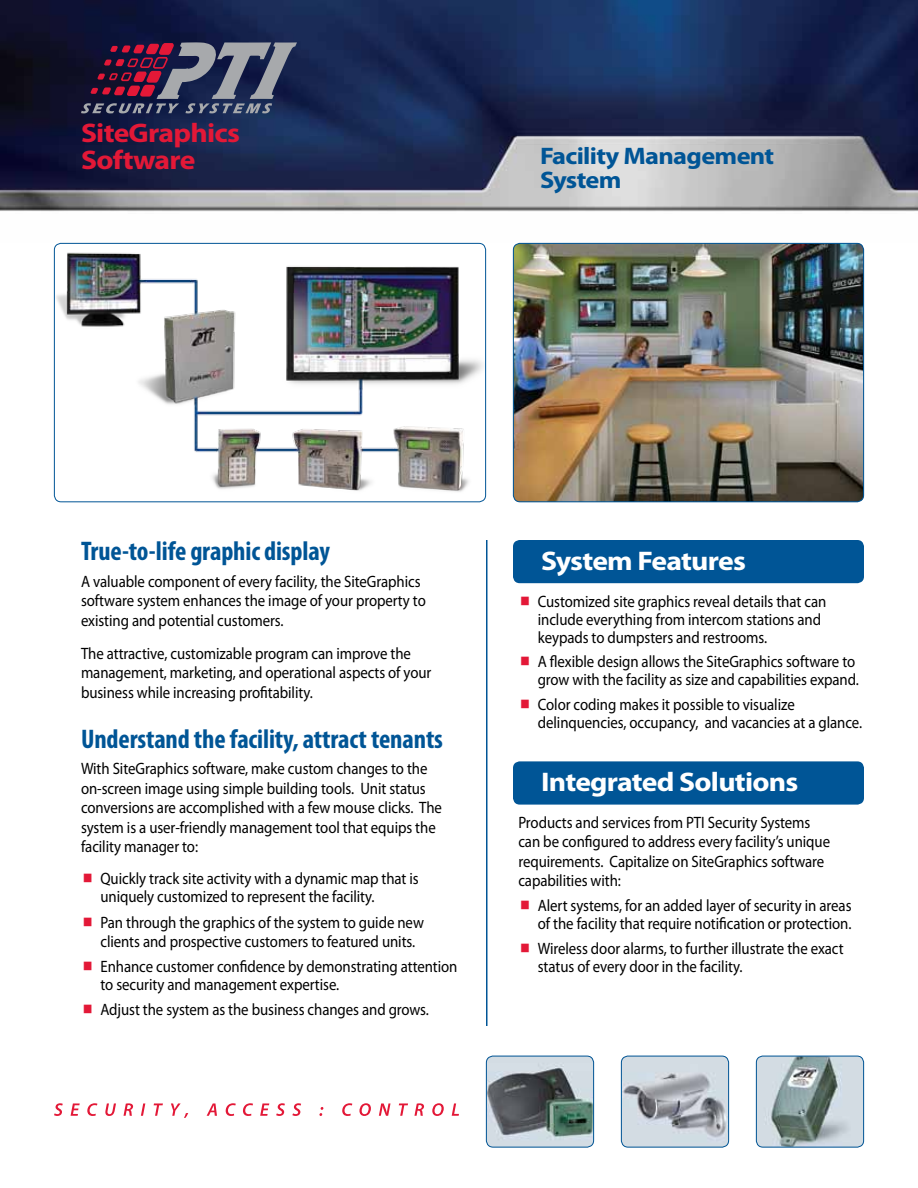
<style>
.page{position:relative;width:918px;height:1188px;background:#fff}
.page>*{position:absolute;margin:0;border:0;box-sizing:border-box;transform-origin:0 0}
.t1{font:700 condensed 27px "Myriad Pro";letter-spacing:-.005em;color:#005596}
.t2{font:700 27px "Myriad Pro";letter-spacing:-.025em;color:#fff;scale:1.1 1}
.t3{font:700 27px/27px "Myriad Pro";letter-spacing:-.025em;color:#e31837;scale:1.1 1}
.t4{font:700 24px/24px "Myriad Pro";letter-spacing:-.025em;color:#005596;scale:1.1 1}
.t5{font:16.5px/19.5px "Myriad Pro";letter-spacing:-.005em;color:#000;scale:.9 1}
</style>
<div class="page">
<img style="left:0;top:0;width:918px;height:243px">
<div style="left:513px;top:761px;width:351px;height:44px;background:#005596;border-radius:7px"></div>
<hr style="left:486px;top:540px;width:2px;height:486px;background:#005596">
<img style="left:54px;top:243px;width:432px;height:259px">
<div style="left:54px;top:243px;width:432px;height:259px;border:1px solid #005596;border-radius:7px"></div>
<img style="left:513px;top:243px;width:351px;height:259px">
<div style="left:513px;top:243px;width:351px;height:259px;border:1px solid #005596;border-radius:7px"></div>
<svg style="left:54px;top:1103px;width:9px;height:13px"></svg>
<svg style="left:71px;top:1103px;width:9px;height:13px"></svg>
<svg style="left:87px;top:1103px;width:10px;height:13px"></svg>
<svg style="left:105px;top:1103px;width:11px;height:13px"></svg>
<svg style="left:124px;top:1103px;width:9px;height:13px"></svg>
<svg style="left:141px;top:1103px;width:4px;height:13px"></svg>
<svg style="left:154px;top:1103px;width:9px;height:13px"></svg>
<svg style="left:171px;top:1103px;width:17px;height:15px"></svg>
<svg style="left:207px;top:1103px;width:10px;height:13px"></svg>
<svg style="left:226px;top:1103px;width:10px;height:13px"></svg>
<svg style="left:243px;top:1103px;width:10px;height:13px"></svg>
<svg style="left:260px;top:1103px;width:9px;height:13px"></svg>
<svg style="left:276px;top:1103px;width:9px;height:13px"></svg>
<svg style="left:292px;top:1103px;width:9px;height:13px"></svg>
<svg style="left:319px;top:1107px;width:4px;height:9px"></svg>
<svg style="left:342px;top:1103px;width:10px;height:13px"></svg>
<svg style="left:359px;top:1103px;width:12px;height:13px"></svg>
<svg style="left:379px;top:1103px;width:12px;height:13px"></svg>
<svg style="left:399px;top:1103px;width:9px;height:13px"></svg>
<svg style="left:414px;top:1103px;width:10px;height:13px"></svg>
<svg style="left:432px;top:1103px;width:12px;height:13px"></svg>
<svg style="left:452px;top:1103px;width:7px;height:13px"></svg>
<div style="left:513px;top:540px;width:351px;height:43px;background:#005596;border-radius:7px"></div>
<img style="left:486px;top:1056px;width:108px;height:91px">
<div style="left:486px;top:1056px;width:108px;height:92px;border:1px solid #005596;border-radius:7px"></div>
<img style="left:756px;top:1056px;width:108px;height:91px">
<div style="left:756px;top:1056px;width:108px;height:91px;border:1px solid #005596;border-radius:7px"></div>
<img style="left:621px;top:1056px;width:108px;height:91px">
<div style="left:621px;top:1056px;width:108px;height:92px;border:1px solid #005596;border-radius:7px"></div>
<svg style="left:81px;top:41px;width:216px;height:72px;background:#4e425e"></svg>
<h1 class="t3" style="left:81px;top:118px;width:146px">SiteGraphics<br>Software</h1>
<h2 class="t4" style="left:540px;top:143px;width:215px">Facility Management<br>System</h2>
<h1 class="t1" style="left:81px;top:534px;width:250px">True-to-life graphic display</h1>
<p class="t5" style="left:81px;top:571px;width:385px">A valuable component of every facility, the SiteGraphics software system enhances the image of your property to existing and potential customers.</p>
<p class="t5" style="left:81px;top:643px;width:391px">The attractive, customizable program can improve the management, marketing, and operational aspects of your business while increasing profitability.</p>
<h1 class="t1" style="left:81px;top:722px;width:364px">Understand the facility, attract tenants</h1>
<p class="t5" style="left:81px;top:758px;width:403px">With SiteGraphics software, make custom changes to the on-screen image using simple building tools. Unit status conversions are accomplished with a few mouse clicks. The system is a user-friendly management tool that equips the facility manager to:</p>
<p class="t5" style="left:100px;top:869px;width:355px;line-height:18px">Quickly track site activity with a dynamic map that is uniquely customized to represent the facility.</p>
<p class="t5" style="left:100px;top:912px;width:361px">Pan through the graphics of the system to guide new clients and prospective customers to featured units.</p>
<p class="t5" style="left:100px;top:957px;width:398px;line-height:18px">Enhance customer confidence by demonstrating attention to security and management expertise.</p>
<p class="t5" style="left:100px;top:999px;width:367px">Adjust the system as the business changes and grows.</p>
<h1 class="t2" style="left:541px;top:543px;width:188px">System Features</h1>
<p class="t5" style="left:538px;top:592px;width:322px;line-height:18px">Customized site graphics reveal details that can include everything from intercom stations and keypads to dumpsters and restrooms.</p>
<p class="t5" style="left:538px;top:653px;width:358px;line-height:18px">A flexible design allows the SiteGraphics software to grow with the facility as size and capabilities expand.</p>
<p class="t5" style="left:538px;top:695px;width:362px;line-height:18px">Color coding makes it possible to visualize delinquencies, occupancy, and vacancies at a glance.</p>
<h1 class="t2" style="left:541px;top:764px;width:235px">Integrated Solutions</h1>
<p class="t5" style="left:518px;top:812px;width:348px">Products and services from PTI Security Systems can be configured to address every facility’s unique requirements. Capitalize on SiteGraphics software capabilities with:</p>
<p class="t5" style="left:538px;top:896px;width:350px;line-height:18px">Alert systems, for an added layer of security in areas of the facility that require notification or protection.</p>
<p class="t5" style="left:538px;top:939px;width:341px;line-height:18px">Wireless door alarms, to further illustrate the exact status of every door in the facility.</p>
</div>
